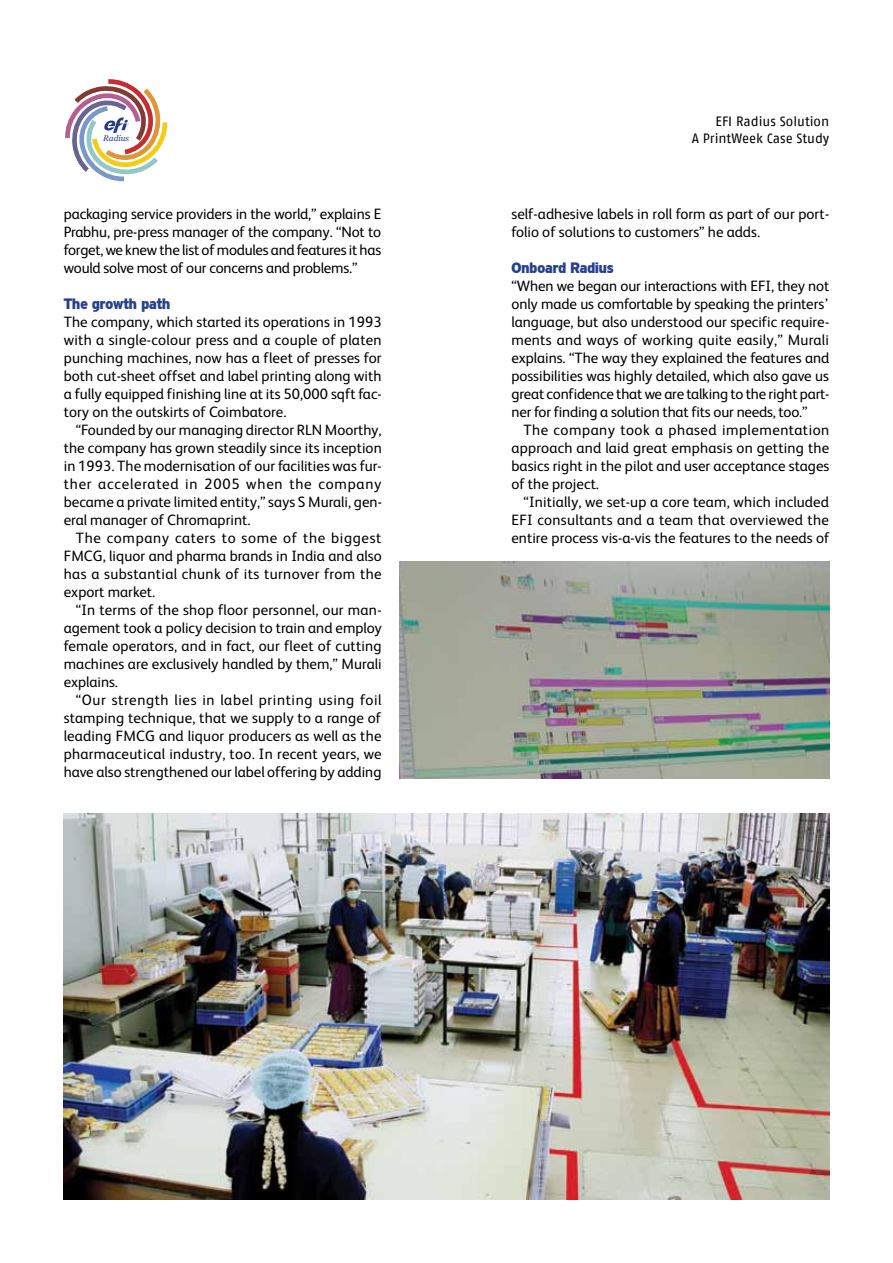
<style>
.page{position:relative;width:893px;height:1263px;background:#fff}
.page>*{position:absolute;margin:0;border:0;box-sizing:border-box;transform-origin:0 0}
.t1{font:15px/18px "Xerox Sans";letter-spacing:.005em;color:#000;text-align:justify}
.t2{font:900 15px "Autocar Sans";color:#25408f}
.t3{font:13.5px "Fago No";color:#000}
.t4{font:italic 8.25px "Georgia";color:#253d86}
</style>
<div class="page">
<img style="left:64px;top:813px;width:765px;height:386px">
<img style="left:400px;top:561px;width:429px;height:217px">
<svg style="left:65px;top:79px;width:103px;height:102px"></svg>
<p class="t3" style="left:716px;top:114px;width:115px">EFI Radius Solution</p>
<p class="t4" style="left:103px;top:132px;width:28px">Radius</p>
<p class="t3" style="left:692px;top:130px;width:139px">A PrintWeek Case Study</p>
<p class="t1" style="left:64px;top:204px;width:319px">packaging service providers in the world,” explains E Prabhu, pre-press manager of the company. “Not to forget, we knew the list of modules and features it has would solve most of our concerns and problems.”</p>
<p class="t2" style="left:64px;top:294px;width:108px">The growth path</p>
<p class="t1" style="left:64px;top:312px;width:319px">The company, which started its operations in 1993 with a single-colour press and a couple of platen punching machines, now has a fleet of presses for both cut-sheet offset and label printing along with a fully equipped finishing line at its 50,000 sqft fac&shy;tory on the outskirts of Coimbatore.</p>
<p class="t1" style="left:64px;top:420px;width:320px;text-indent:12px">“Founded by our managing director RLN Moorthy, the company has grown steadily since its inception in 1993. The modernisation of our facilities was fur&shy;ther accelerated in 2005 when the company became a private limited entity,” says S Murali, gen&shy;eral manager of Chromaprint.</p>
<p class="t1" style="left:64px;top:528px;width:319px;text-indent:12px">The company caters to some of the biggest FMCG, liquor and pharma brands in India and also has a substantial chunk of its turnover from the export market.</p>
<p class="t1" style="left:64px;top:600px;width:319px;text-indent:12px">“In terms of the shop floor personnel, our man&shy;agement took a policy decision to train and employ female operators, and in fact, our fleet of cutting machines are exclusively handled by them,” Murali explains.</p>
<p class="t1" style="left:64px;top:690px;width:319px;text-indent:12px">“Our strength lies in label printing using foil stamping technique, that we supply to a range of leading FMCG and liquor producers as well as the pharmaceutical industry, too. In recent years, we have also strengthened our label offering by adding</p>
<p class="t1" style="left:511px;top:204px;width:319px">self-adhesive labels in roll form as part of our port&shy;folio of solutions to customers” he adds.</p>
<p class="t2" style="left:511px;top:258px;width:104px">Onboard Radius</p>
<p class="t1" style="left:511px;top:276px;width:319px">“When we began our interactions with EFI, they not only made us comfortable by speaking the printers’ language, but also understood our specific require&shy;ments and ways of working quite easily,” Murali explains. “The way they explained the features and possibilities was highly detailed, which also gave us great confidence that we are talking to the right part&shy;ner for finding a solution that fits our needs, too.”</p>
<p class="t1" style="left:511px;top:420px;width:319px;text-indent:12px">The company took a phased implementation approach and laid great emphasis on getting the basics right in the pilot and user acceptance stages of the project.</p>
<p class="t1" style="left:511px;top:492px;width:319px;text-indent:12px">“Initially, we set-up a core team, which included EFI consultants and a team that overviewed the entire process vis-a-vis the features to the needs of</p>
</div>
